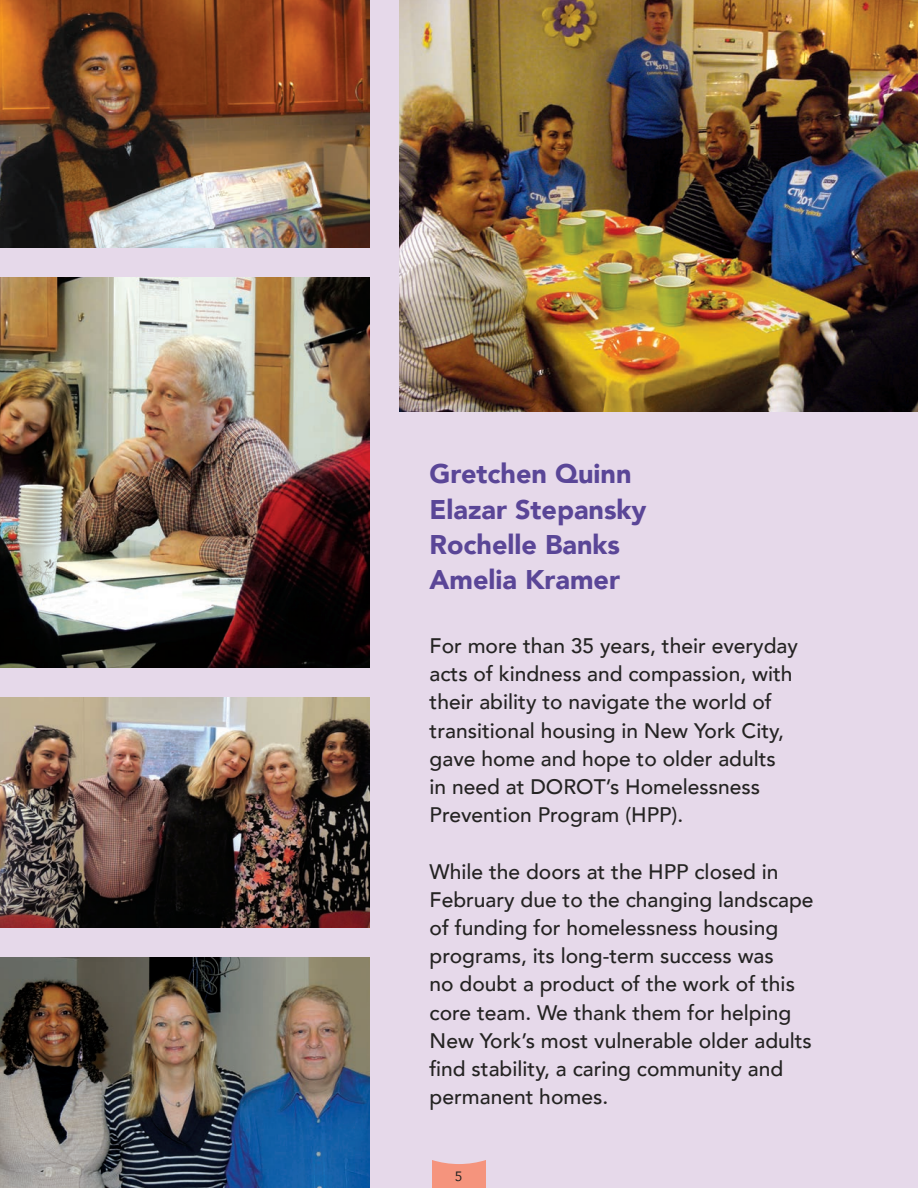
<style>
.page{position:relative;width:918px;height:1188px;background:#e6d9ea}
.page>*{position:absolute;margin:0;border:0;box-sizing:border-box;transform-origin:0 0}
.t1{font:900 27px "Avenir";color:#5a4697}
.t2{font:500 21px/28.2px "Avenir";color:#242322}
.t3{font:13.5px "Avenir";color:#242322}
</style>
<div class="page">
<img style="left:0;top:958px;width:369px;height:230px">
<img style="left:0;top:278px;width:369px;height:390px">
<img style="left:0;top:0;width:369px;height:248px">
<img style="left:400px;top:0;width:518px;height:411px">
<img style="left:0;top:698px;width:369px;height:230px">
<svg style="left:432px;top:1160px;width:54px;height:28px;background:#f39a87"></svg>
<p class="t1" style="left:430px;top:451px;width:204px">Gretchen Quinn</p>
<p class="t1" style="left:430px;top:486px;width:219px">Elazar Stepansky</p>
<p class="t1" style="left:430px;top:521px;width:192px">Rochelle Banks</p>
<p class="t1" style="left:430px;top:557px;width:192px">Amelia Kramer</p>
<p class="t2" style="left:430px;top:630px;width:370px">For more than 35 years, their everyday acts of kindness and compassion, with their ability to navigate the world of transitional housing in New York City, gave home and hope to older adults<br>in need at DOROT’s Homelessness Prevention Program (HPP).</p>
<p class="t2" style="left:430px;top:856px;width:385px">While the doors at the HPP closed in February due to the changing landscape of funding for homelessness housing programs, its long-term success was<br>no doubt a product of the work of this core team. We thank them for helping New York’s most vulnerable older adults find stability, a caring community and permanent homes.</p>
<p class="t3" style="left:455px;top:1166px;width:9px">5</p>
</div>
